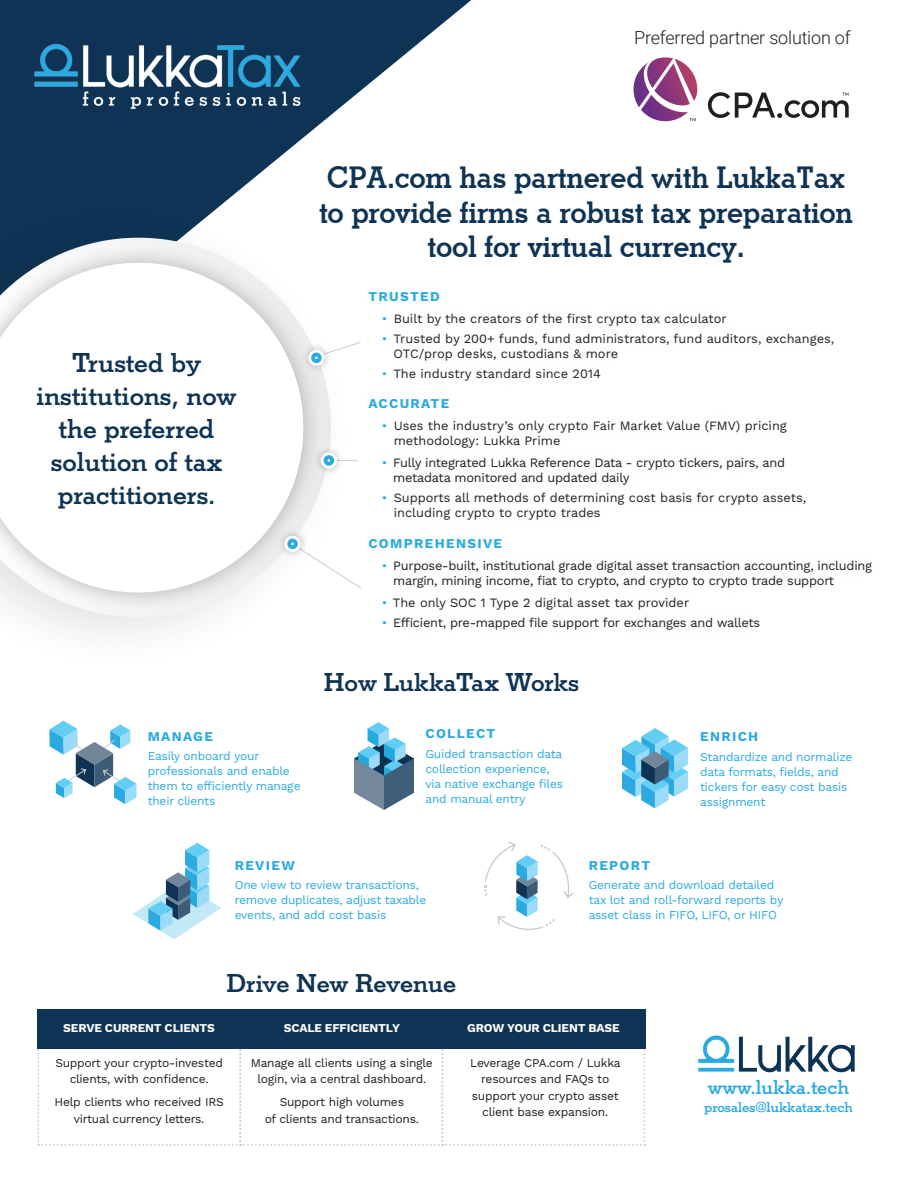
<style>
.page{position:relative;width:918px;height:1188px;background:#fff}
.page>*{position:absolute;margin:0;border:0;box-sizing:border-box;transform-origin:0 0}
.t1{font:700 30px/34.5px "Stymie BT";letter-spacing:-.01em;color:#0e3355;text-align:center}
.t2{font:500 28.5px/33px "Stymie";color:#0e3355;text-align:center}
.t3{font:500 27px "Stymie";color:#0e3355}
.t4{font:500 21px "Stymie";color:#2baae1}
.t5{font:300 18px "Roboto";letter-spacing:-.01em;color:#231f20}
.t6{font:500 15px "Stymie";color:#2baae1}
.t7{font:700 13.5px "Work Sans";letter-spacing:.1em;color:#2baae1}
.t8{font:12.75px/15.3px "Work Sans";color:#231f20}
.t9{font:12.75px/15.3px "Work Sans";letter-spacing:-.02em;color:#201d1e}
.t10{font:12px/15px "Work Sans";letter-spacing:-.02em;color:#2baae1}
.t11{font:12px/16.5px "Work Sans";letter-spacing:-.02em;color:#201d1e;text-align:center}
.t12{font:700 12px "Work Sans";letter-spacing:-.01em;color:#fff}
.s1{color:#2baae1}
</style>
<div class="page">
<svg style="left:0;top:0;width:471px;height:203px;fill:#0e3355"></svg>
<div style="left:0;top:203px;width:355px;height:468px;background:#231f20;opacity:.13"></div>
<svg style="left:0;top:238px;width:331px;height:379px"></svg>
<div style="left:0;top:243px;width:323px;height:370px;background:#231f20;opacity:.3"></div>
<svg style="left:0;top:263px;width:303px;height:330px"></svg>
<div style="left:352px;top:273px;width:497px;height:124px;background:#fff"></div>
<div style="left:351px;top:380px;width:470px;height:157px;background:#fefefe"></div>
<div style="left:351px;top:520px;width:539px;height:127px;background:#fefefe"></div>
<div style="left:277px;top:528px;width:31px;height:31px;background:#231f20;opacity:.3"></div>
<svg style="left:284px;top:536px;width:17px;height:16px"></svg>
<div style="left:287px;top:539px;width:11px;height:10px;border:5px solid #2baae1;border-radius:50%"></div>
<svg style="left:290px;top:541px;width:71px;height:48px"></svg>
<div style="left:288px;top:540px;width:9px;height:8px;border:3px solid #2baae1;border-radius:50%"></div>
<div style="left:301px;top:342px;width:31px;height:31px;background:#231f20;opacity:.3"></div>
<svg style="left:308px;top:350px;width:17px;height:16px"></svg>
<div style="left:311px;top:353px;width:11px;height:10px;border:5px solid #2baae1;border-radius:50%"></div>
<svg style="left:314px;top:341px;width:47px;height:20px"></svg>
<div style="left:312px;top:353px;width:9px;height:9px;border:3px solid #2baae1;border-radius:50%"></div>
<svg style="left:37px;top:1048px;width:608px;height:98px"></svg>
<div style="left:37px;top:1009px;width:204px;height:39px;background:#0e3355"></div>
<div style="left:240px;top:1009px;width:204px;height:39px;background:#0e3355"></div>
<div style="left:442px;top:1009px;width:204px;height:39px;background:#0e3355"></div>
<svg style="left:484px;top:841px;width:90px;height:89px"></svg>
<svg style="left:133px;top:843px;width:88px;height:96px"></svg>
<svg style="left:622px;top:728px;width:66px;height:80px"></svg>
<svg style="left:49px;top:721px;width:88px;height:83px"></svg>
<img style="left:698px;top:1035px;width:157px;height:38px">
<img style="left:27px;top:31px;width:281px;height:88px">
<svg style="left:634px;top:57px;width:63px;height:64px"></svg>
<svg style="left:708px;top:92px;width:141px;height:26px"></svg>
<div style="left:313px;top:445px;width:31px;height:31px;background:#231f20;opacity:.3"></div>
<svg style="left:321px;top:452px;width:16px;height:17px"></svg>
<div style="left:324px;top:455px;width:10px;height:11px;border:5px solid #2baae1;border-radius:50%"></div>
<svg style="left:333px;top:458px;width:25px;height:5px"></svg>
<div style="left:325px;top:456px;width:8px;height:9px;border:3px solid #2baae1;border-radius:50%"></div>
<img style="left:355px;top:723px;width:59px;height:87px">
<h3 class="t5" style="left:634px;top:25px;width:218px">Preferred partner solution of</h3>
<h2 class="t2" style="left:37px;top:346px;width:201px">Trusted by institutions, now the preferred solution of tax practitioners.</h2>
<p class="t7" style="left:148px;top:729px;width:67px">MANAGE</p>
<p class="t10" style="left:148px;top:749px;width:154px">Easily onboard your professionals and enable them to efficiently manage their clients</p>
<h1 class="t1" style="left:319px;top:160px;width:536px">CPA.com has partnered with LukkaTax to provide firms a robust tax preparation tool for virtual currency.</h1>
<p class="t7" style="left:368px;top:289px;width:73px">TRUSTED</p>
<p class="t8" style="left:382px;top:312px;width:346px"><span class="s1">•</span> Built by the creators of the first crypto tax calculator</p>
<p class="t8" style="left:393px;top:332px;width:442px;text-indent:-12px"><span class="s1">•</span> Trusted by 200+ funds, fund administrators, fund auditors, exchanges,<br>OTC/prop desks, custodians &amp; more</p>
<p class="t8" style="left:382px;top:366px;width:221px"><span class="s1">•</span> The industry standard since 2014</p>
<p class="t7" style="left:368px;top:395px;width:82px">ACCURATE</p>
<p class="t8" style="left:394px;top:418px;width:395px;text-indent:-12px"><span class="s1">•</span> Uses the industry’s only crypto Fair Market Value (FMV) pricing methodology: Lukka Prime</p>
<p class="t9" style="left:393px;top:456px;width:393px;text-indent:-11px"><span class="s1">•</span> Fully integrated Lukka Reference Data - crypto tickers, pairs, and metadata monitored and updated daily</p>
<p class="t8" style="left:394px;top:491px;width:414px;text-indent:-12px"><span class="s1">•</span> Supports all methods of determining cost basis for crypto assets, including crypto to crypto trades</p>
<p class="t7" style="left:368px;top:536px;width:135px">COMPREHENSIVE</p>
<p class="t9" style="left:393px;top:559px;width:480px;text-indent:-11px"><span class="s1">•</span> Purpose-built, institutional grade digital asset transaction accounting, including margin, mining income, fiat to crypto, and crypto to crypto trade support</p>
<p class="t8" style="left:382px;top:596px;width:309px"><span class="s1">•</span> The only SOC 1 Type 2 digital asset tax provider</p>
<p class="t9" style="left:382px;top:616px;width:380px"><span class="s1">•</span> Efficient, pre-mapped file support for exchanges and wallets</p>
<h3 class="t3" style="left:324px;top:666px;width:257px">How LukkaTax Works</h3>
<p class="t7" style="left:425px;top:726px;width:71px">COLLECT</p>
<p class="t10" style="left:425px;top:747px;width:139px">Guided transaction data collection experience, via native exchange files and manual entry</p>
<p class="t7" style="left:700px;top:729px;width:60px">ENRICH</p>
<p class="t10" style="left:700px;top:750px;width:154px">Standardize and normalize data formats, fields, and tickers for easy cost basis assignment</p>
<p class="t7" style="left:235px;top:857px;width:62px">REVIEW</p>
<p class="t10" style="left:235px;top:878px;width:193px">One view to review transactions, remove duplicates, adjust taxable events, and add cost basis</p>
<h3 class="t3" style="left:226px;top:967px;width:231px">Drive New Revenue</h3>
<p class="t7" style="left:589px;top:857px;width:63px">REPORT</p>
<p class="t10" style="left:589px;top:878px;width:196px">Generate and download detailed tax lot and roll-forward reports by asset class in FIFO, LIFO, or HIFO</p>
<p class="t12" style="left:63px;top:1021px;width:153px">SERVE CURRENT CLIENTS</p>
<p class="t12" style="left:284px;top:1021px;width:118px">SCALE EFFICIENTLY</p>
<p class="t12" style="left:467px;top:1021px;width:154px">GROW YOUR CLIENT BASE</p>
<p class="t11" style="left:55px;top:1055px;width:169px">Support your crypto-invested clients, with confidence.</p>
<p class="t11" style="left:55px;top:1095px;width:171px">Help clients who received IRS virtual currency letters.</p>
<p class="t11" style="left:251px;top:1055px;width:184px">Manage all clients using a single login, via a central dashboard.</p>
<p class="t11" style="left:265px;top:1095px;width:156px">Support high volumes<br>of clients and transactions.</p>
<p class="t11" style="left:470px;top:1055px;width:152px">Leverage CPA.com / Lukka resources and FAQs to support your crypto asset client base expansion.</p>
<h3 class="t4" style="left:708px;top:1075px;width:143px">www.lukka.tech</h3>
<p class="t6" style="left:704px;top:1099px;width:150px">prosales@lukkatax.tech</p>
</div>
